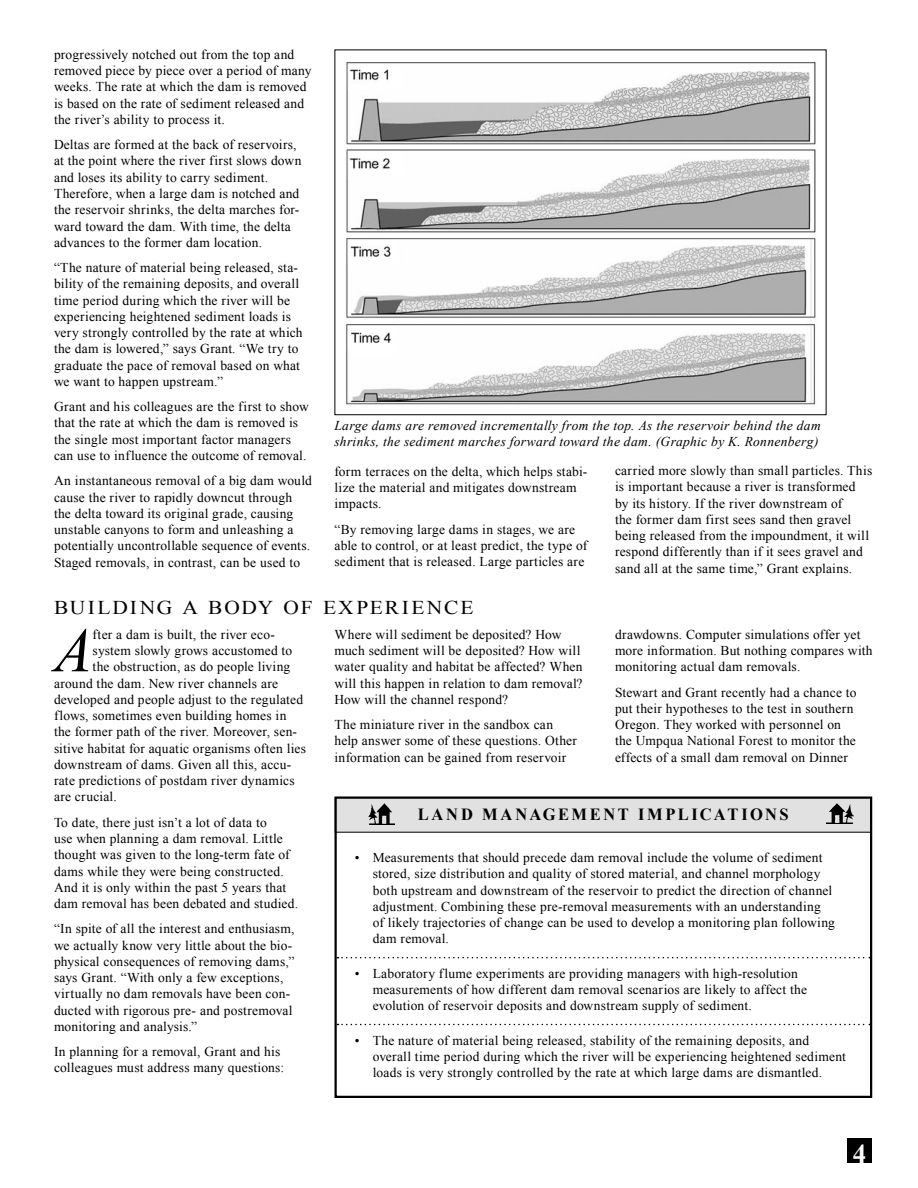
<style>
.page{position:relative;width:918px;height:1188px;background:#fff}
.page>*{position:absolute;margin:0;border:0;box-sizing:border-box;transform-origin:0 0}
.body{font:italic 62.7px "Times New Roman";color:#000}
.t1{font:700 27px "Times New Roman";color:#fff}
.headline{font:19.5px "Times New Roman";letter-spacing:.095em;color:#000;scale:1.1 1}
.t2{font:700 16.95px "Times New Roman";letter-spacing:.15em;color:#000}
.body-2{font:13.5px/16.2px "Times New Roman";letter-spacing:.015em;color:#000}
.key_findings{font:13.5px/16.2px "Times New Roman";letter-spacing:.015em;color:#000}
.t3{font:italic 13.5px/15.8px "Times New Roman";letter-spacing:.025em;color:#000}
</style>
<div class="page">
<div style="left:847px;top:1139px;width:24px;height:24px;background:#000"></div>
<img style="left:346px;top:62px;width:470px;height:343px">
<div style="left:335px;top:797px;width:536px;height:35px;background:#e1e1e1"></div>
<img style="left:368px;top:804px;width:27px;height:20px">
<img style="left:826px;top:803px;width:27px;height:21px">
<svg style="left:337px;top:957px;width:532px;height:1px"></svg>
<svg style="left:337px;top:1024px;width:532px;height:1px"></svg>
<div style="left:334px;top:797px;width:538px;height:301px;border:2px solid #000"></div>
<p class="body-2" style="left:54px;top:46px;width:259px">progressively notched out from the top and removed piece by piece over a period of many weeks. The rate at which the dam is removed is based on the rate of sediment released and the river’s ability to process it.</p>
<p class="body-2" style="left:54px;top:136px;width:249px">Deltas are formed at the back of reservoirs, at the point where the river first slows down and loses its ability to carry sediment.<br>Therefore, when a large dam is notched and the reservoir shrinks, the delta marches for&shy;ward toward the dam. With time, the delta advances to the former dam location.</p>
<p class="body-2" style="left:54px;top:259px;width:250px">“The nature of material being released, sta&shy;bility of the remaining deposits, and overall time period during which the river will be experiencing heightened sediment loads is very strongly controlled by the rate at which the dam is lowered,” says Grant. “We try to graduate the pace of removal based on what we want to happen upstream.”</p>
<p class="body-2" style="left:54px;top:398px;width:256px">Grant and his colleagues are the first to show that the rate at which the dam is removed is the single most important factor managers can use to influence the outcome of removal.</p>
<p class="body-2" style="left:54px;top:472px;width:259px">An instantaneous removal of a big dam would cause the river to rapidly downcut through the delta toward its original grade, causing unstable canyons to form and unleashing a potentially uncontrollable sequence of events.<br>Staged removals, in contrast, can be used to</p>
<p class="t3" style="left:334px;top:417px;width:488px">Large dams are removed incrementally from the top. As the reservoir behind the dam shrinks, the sediment marches forward toward the dam. (Graphic by K. Ronnenberg)</p>
<p class="body-2" style="left:334px;top:463px;width:254px">form terraces on the delta, which helps stabi&shy;lize the material and mitigates downstream impacts.</p>
<p class="body-2" style="left:334px;top:521px;width:254px">“By removing large dams in stages, we are able to control, or at least predict, the type of sediment that is released. Large particles are</p>
<p class="body-2" style="left:615px;top:462px;width:259px">carried more slowly than small particles. This is important because a river is transformed by its history. If the river downstream of<br>the former dam first sees sand then gravel being released from the impoundment, it will respond differently than if it sees gravel and sand all at the same time,” Grant explains.</p>
<p class="headline" style="left:54px;top:594px;width:383px">BUILDING A BODY OF EXPERIENCE</p>
<p class="body" style="left:54px;top:607px;width:40px">A</p>
<p class="body-2" style="left:93px;top:626px;width:184px">fter a dam is built, the river eco-</p>
<p class="body-2" style="left:334px;top:626px;width:250px">Where will sediment be deposited? How much sediment will be deposited? How will water quality and habitat be affected? When will this happen in relation to dam removal?<br>How will the channel respond?</p>
<p class="body-2" style="left:334px;top:716px;width:244px">The miniature river in the sandbox can help answer some of these questions. Other information can be gained from reservoir</p>
<p class="body-2" style="left:615px;top:626px;width:259px">drawdowns. Computer simulations offer yet more information. But nothing compares with monitoring actual dam removals.</p>
<p class="body-2" style="left:615px;top:684px;width:243px">Stewart and Grant recently had a chance to put their hypotheses to the test in southern Oregon. They worked with personnel on the Umpqua National Forest to monitor the effects of a small dam removal on Dinner</p>
<p class="body-2" style="left:93px;top:642px;width:201px">system slowly grows accustomed to</p>
<p class="body-2" style="left:93px;top:658px;width:199px">the obstruction, as do people living</p>
<p class="body-2" style="left:54px;top:675px;width:226px">around the dam. New river channels are</p>
<p class="body-2" style="left:54px;top:691px;width:251px">developed and people adjust to the regulated</p>
<p class="body-2" style="left:54px;top:707px;width:234px">flows, sometimes even building homes in</p>
<p class="body-2" style="left:54px;top:724px;width:245px">the former path of the river. Moreover, sen-</p>
<p class="body-2" style="left:54px;top:740px;width:254px">sitive habitat for aquatic organisms often lies</p>
<p class="body-2" style="left:54px;top:756px;width:239px">downstream of dams. Given all this, accu-</p>
<p class="body-2" style="left:54px;top:772px;width:242px">rate predictions of postdam river dynamics</p>
<p class="body-2" style="left:54px;top:789px;width:64px">are crucial.</p>
<p class="body-2" style="left:54px;top:814px;width:246px">To date, there just isn’t a lot of data to<br>use when planning a dam removal. Little thought was given to the long-term fate of dams while they were being constructed.<br>And it is only within the past 5 years that dam removal has been debated and studied.</p>
<p class="body-2" style="left:54px;top:920px;width:242px">“In spite of all the interest and enthusiasm, we actually know very little about the bio&shy;physical consequences of removing dams,” says Grant. “With only a few exceptions, virtually no dam removals have been con&shy;ducted with rigorous pre- and postremoval monitoring and analysis.”</p>
<p class="body-2" style="left:54px;top:1043px;width:232px">In planning for a removal, Grant and his colleagues must address many questions:</p>
<p class="t2" style="left:418px;top:803px;width:372px">LAND MANAGEMENT IMPLICATIONS</p>
<p class="key_findings" style="left:373px;top:849px;width:464px;text-indent:-18px">• Measurements that should precede dam removal include the volume of sediment stored, size distribution and quality of stored material, and channel morphology both upstream and downstream of the reservoir to predict the direction of channel adjustment. Combining these pre-removal measurements with an understanding of likely trajectories of change can be used to develop a monitoring plan following dam removal.</p>
<p class="key_findings" style="left:373px;top:965px;width:436px;text-indent:-18px">• Laboratory flume experiments are providing managers with high-resolution measurements of how different dam removal scenarios are likely to affect the evolution of reservoir deposits and downstream supply of sediment.</p>
<p class="key_findings" style="left:373px;top:1032px;width:475px;text-indent:-18px">• The nature of material being released, stability of the remaining deposits, and overall time period during which the river will be experiencing heightened sediment loads is very strongly controlled by the rate at which large dams are dismantled.</p>
<p class="t1" style="left:853px;top:1135px;width:15px">4</p>
</div>
